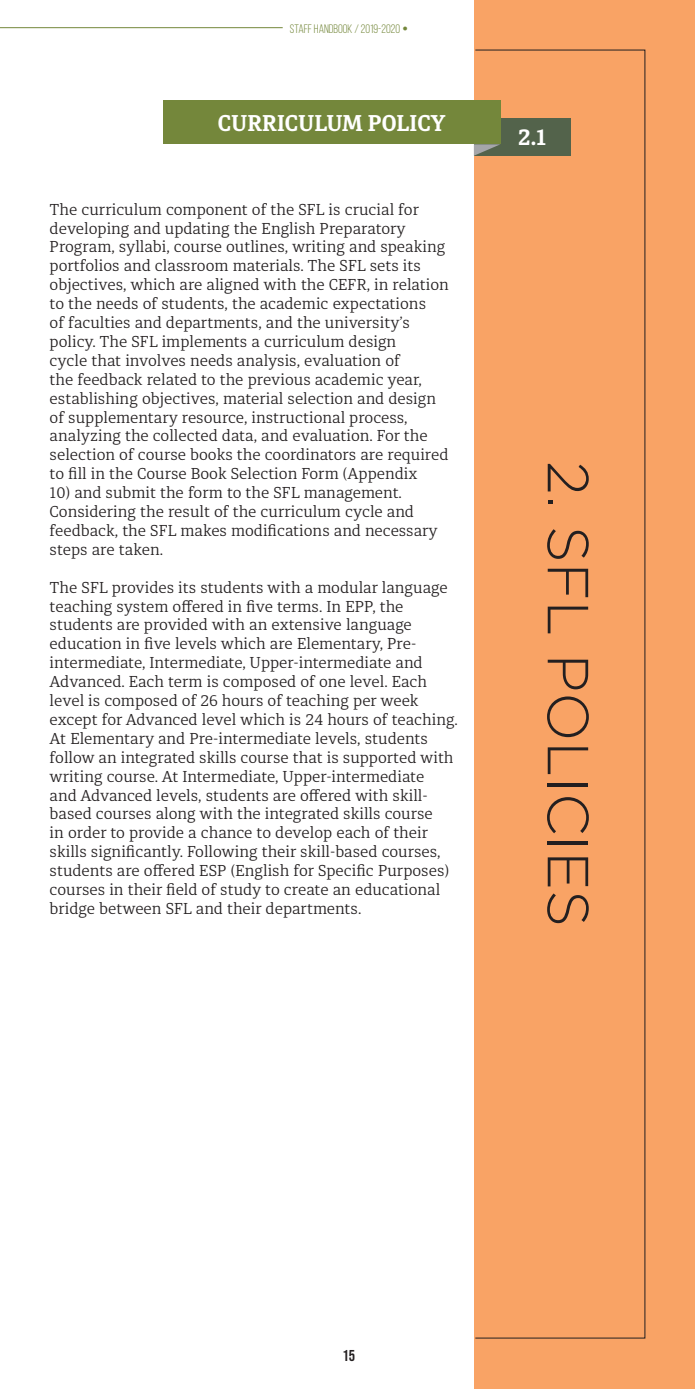
<style>
.page{position:relative;width:695px;height:1389px;background:#fff}
.page>*{position:absolute;margin:0;border:0;box-sizing:border-box;transform-origin:0 0}
.t1{font:300 57.75px "Gotham";color:#231f20}
.t2{font:700 22.75px "Diaria Pro";color:#fff}
.t3{font:300 15.75px/18.9px "Diaria Pro";color:#231f20}
.t4{font:15.75px "Bebas Neue";color:#231f20}
.t5{font:12.25px "Bebas Neue";color:#74873b}
.s1{font-family:"Neo Sans Italic TR"}
</style>
<div class="page">
<hr style="left:0;top:27px;width:283px;height:1px;background:#74873b">
<div style="left:475px;top:0;width:219px;height:1389px;background:#f9a365"></div>
<div style="left:474px;top:118px;width:96px;height:38px;background:#53634b"></div>
<div style="left:163px;top:101px;width:337px;height:43px;background:#74873b"></div>
<svg style="left:474px;top:144px;width:26px;height:12px"></svg>
<p class="t5" style="left:290px;top:22px;width:119px">STAFF HANDBOOK / 2019-2020 <span class="s1">•</span></p>
<h2 class="t2" style="left:218px;top:109px;width:229px">CURRICULUM POLICY</h2>
<p class="t3" style="left:50px;top:200px;width:400px">The curriculum component of the SFL is crucial for developing and updating the English Preparatory Program, syllabi, course outlines, writing and speaking portfolios and classroom materials. The SFL sets its objectives, which are aligned with the CEFR, in relation to the needs of students, the academic expectations<br>of faculties and departments, and the university’s policy. The SFL implements a curriculum design<br>cycle that involves needs analysis, evaluation of<br>the feedback related to the previous academic year, establishing objectives, material selection and design of supplementary resource, instructional process, analyzing the collected data, and evaluation. For the selection of course books the coordinators are required to fill in the Course Book Selection Form (Appendix</p>
<p class="t3" style="left:50px;top:483px;width:389px">10) and submit the form to the SFL management.<br>Considering the result of the curriculum cycle and feedback, the SFL makes modifications and necessary steps are taken.</p>
<p class="t3" style="left:50px;top:578px;width:410px">The SFL provides its students with a modular language teaching system offered in five terms. In EPP, the students are provided with an extensive language education in five levels which are Elementary, Pre&shy;intermediate, Intermediate, Upper-intermediate and Advanced. Each term is composed of one level. Each level is composed of 26 hours of teaching per week except for Advanced level which is 24 hours of teaching.<br>At Elementary and Pre-intermediate levels, students follow an integrated skills course that is supported with writing course. At Intermediate, Upper-intermediate<br>and Advanced levels, students are offered with skill&shy;based courses along with the integrated skills course<br>in order to provide a chance to develop each of their skills significantly. Following their skill-based courses, students are offered ESP (English for Specific Purposes) courses in their field of study to create an educational bridge between SFL and their departments.</p>
<h2 class="t2" style="left:518px;top:123px;width:30px">2.1</h2>
<h1 class="t1" style="left:604px;top:461px;width:467px;rotate:90deg">2. SFL POLICIES</h1>
<p class="t4" style="left:342px;top:1346px;width:14px">15</p>
</div>
